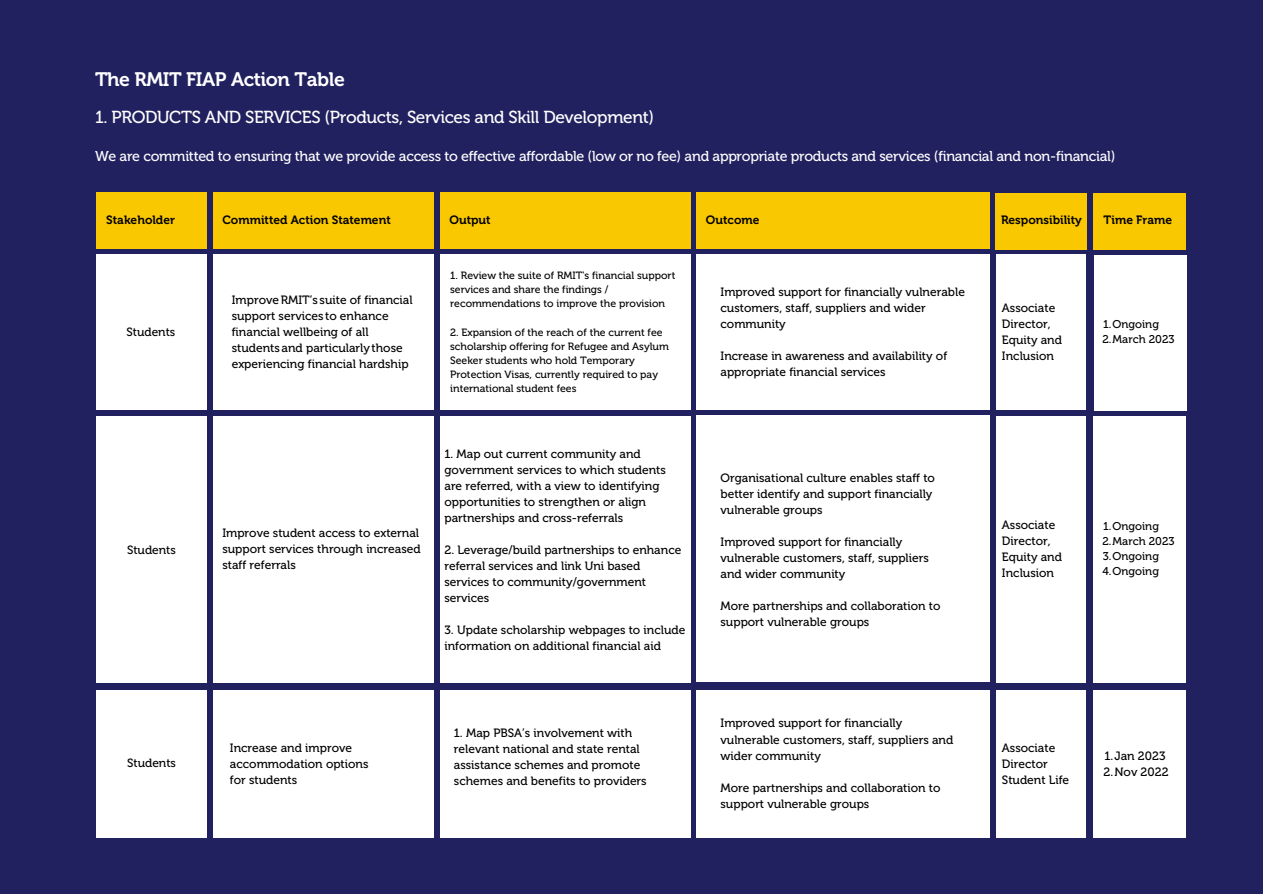
<style>
.page{position:relative;width:1263px;height:894px;background:#fff}
.page>*{position:absolute;margin:0;border:0;box-sizing:border-box;transform-origin:0 0}
.t1{font:19.35px "Museo 700";letter-spacing:-.02em;color:#fff}
.t2{font:17.25px "Museo 500";letter-spacing:-.02em;color:#fff}
.t3{font:14.25px "Museo 500";letter-spacing:-.02em;color:#fff}
.t4{font:12px/16px "Museo 500";color:#000}
.t5{font:12px "Museo 700";color:#000}
.t6{font:11.85px "Museo 500";color:#000}
.t7{font:11.25px/15px "Museo 500";color:#000}
.t8{font:10.5px/14px "Museo 500";color:#000}
</style>
<div class="page">
<div style="left:0;top:0;width:1263px;height:893px;background:#222160"></div>
<div style="left:97px;top:192px;width:110px;height:56px;background:#fac800"></div>
<div style="left:213px;top:192px;width:220px;height:56px;background:#fac800"></div>
<div style="left:440px;top:192px;width:250px;height:56px;background:#fac800"></div>
<div style="left:696px;top:192px;width:294px;height:56px;background:#fac800"></div>
<div style="left:996px;top:193px;width:91px;height:57px;background:#fac800"></div>
<div style="left:97px;top:254px;width:110px;height:156px;background:#fff"></div>
<div style="left:213px;top:254px;width:220px;height:156px;background:#fff"></div>
<div style="left:440px;top:254px;width:250px;height:156px;background:#fff"></div>
<div style="left:696px;top:254px;width:294px;height:156px;background:#fff"></div>
<div style="left:996px;top:254px;width:90px;height:156px;background:#fff"></div>
<div style="left:97px;top:415px;width:110px;height:267px;background:#fff"></div>
<div style="left:213px;top:415px;width:220px;height:267px;background:#fff"></div>
<div style="left:440px;top:415px;width:250px;height:267px;background:#fff"></div>
<div style="left:696px;top:415px;width:294px;height:267px;background:#fff"></div>
<div style="left:996px;top:415px;width:90px;height:267px;background:#fff"></div>
<div style="left:97px;top:689px;width:110px;height:148px;background:#fff"></div>
<div style="left:213px;top:689px;width:220px;height:148px;background:#fff"></div>
<div style="left:440px;top:689px;width:250px;height:148px;background:#fff"></div>
<div style="left:696px;top:689px;width:294px;height:148px;background:#fff"></div>
<div style="left:996px;top:689px;width:90px;height:148px;background:#fff"></div>
<div style="left:1093px;top:193px;width:93px;height:57px;background:#fac800"></div>
<div style="left:1094px;top:255px;width:92px;height:155px;background:#fff"></div>
<div style="left:1093px;top:416px;width:93px;height:266px;background:#fff"></div>
<div style="left:1093px;top:689px;width:93px;height:148px;background:#fff"></div>
<h1 class="t1" style="left:95px;top:68px;width:251px">The RMIT FIAP Action Table</h1>
<h2 class="t2" style="left:95px;top:106px;width:561px">1. PRODUCTS AND SERVICES (Products, Services and Skill Development)</h2>
<p class="t3" style="left:95px;top:147px;width:1022px">We are committed to ensuring that we provide access to effective affordable (low or no fee) and appropriate products and services (financial and non-financial)</p>
<p class="t5" style="left:106px;top:213px;width:70px">Stakeholder</p>
<p class="t5" style="left:222px;top:213px;width:170px">Committed Action Statement</p>
<p class="t5" style="left:450px;top:213px;width:43px">Output</p>
<p class="t5" style="left:706px;top:213px;width:55px">Outcome</p>
<p class="t5" style="left:1001px;top:213px;width:82px">Responsibility</p>
<p class="t6" style="left:126px;top:325px;width:50px">Students</p>
<p class="t4" style="left:232px;top:292px;width:182px">ImproveRMIT’s suite of financial support services to enhance financial wellbeing of all studentsand particularlythose experiencing financial hardship</p>
<p class="t8" style="left:450px;top:269px;width:227px">1. Review the suite of RMIT's financial support services and share the findings / recommendations to improve the provision</p>
<p class="t8" style="left:450px;top:325px;width:220px">2. Expansion of the reach of the current fee scholarship offering for Refugee and Asylum Seeker students who hold Temporary Protection Visas, currently required to pay international student fees</p>
<p class="t4" style="left:720px;top:284px;width:246px">Improved support for financially vulnerable customers, staff, suppliers and wider community</p>
<p class="t4" style="left:720px;top:348px;width:228px">Increase in awareness and availability of appropriate financial services</p>
<p class="t4" style="left:1002px;top:300px;width:62px">Associate<br>Director,<br>Equity and<br>Inclusion</p>
<p class="t5" style="left:1104px;top:213px;width:70px">Time Frame</p>
<p class="t7" style="left:1102px;top:317px;width:74px">1.Ongoing<br>2.March 2023</p>
<p class="t6" style="left:127px;top:542px;width:50px">Students</p>
<p class="t4" style="left:222px;top:524px;width:200px">Improve student access to external support services through increased staff referrals</p>
<p class="t4" style="left:444px;top:445px;width:223px">1. Map out current community and government services to which students are referred, with a view to identifying opportunities to strengthen or align partnerships and cross-referrals</p>
<p class="t4" style="left:444px;top:541px;width:238px">2. Leverage/build partnerships to enhance referral services and link Uni based services to community/government services</p>
<p class="t4" style="left:444px;top:621px;width:242px">3. Update scholarship webpages to include information on additional financial aid</p>
<p class="t4" style="left:720px;top:469px;width:216px">Organisational culture enables staff to better identify and support financially vulnerable groups</p>
<p class="t4" style="left:720px;top:533px;width:210px">Improved support for financially vulnerable customers, staff, suppliers and wider community</p>
<p class="t4" style="left:720px;top:597px;width:222px">More partnerships and collaboration to support vulnerable groups</p>
<p class="t4" style="left:1002px;top:516px;width:62px">Associate<br>Director,<br>Equity and<br>Inclusion</p>
<p class="t7" style="left:1102px;top:518px;width:74px">1.Ongoing<br>2.March 2023<br>3.Ongoing<br>4.Ongoing</p>
<p class="t6" style="left:127px;top:756px;width:50px">Students</p>
<p class="t4" style="left:230px;top:739px;width:140px">Increase and improve accommodation options for students</p>
<p class="t4" style="left:454px;top:724px;width:194px">1. Map PBSA’s involvement with relevant national and state rental assistance schemes and promote schemes and benefits to providers</p>
<p class="t4" style="left:720px;top:715px;width:234px">Improved support for financially vulnerable customers, staff, suppliers and wider community</p>
<p class="t4" style="left:720px;top:779px;width:222px">More partnerships and collaboration to support vulnerable groups</p>
<p class="t4" style="left:1002px;top:739px;width:69px">Associate<br>Director<br>Student Life</p>
<p class="t4" style="left:1103px;top:747px;width:67px">1.Jan 2023<br>2.Nov 2022</p>
</div>
